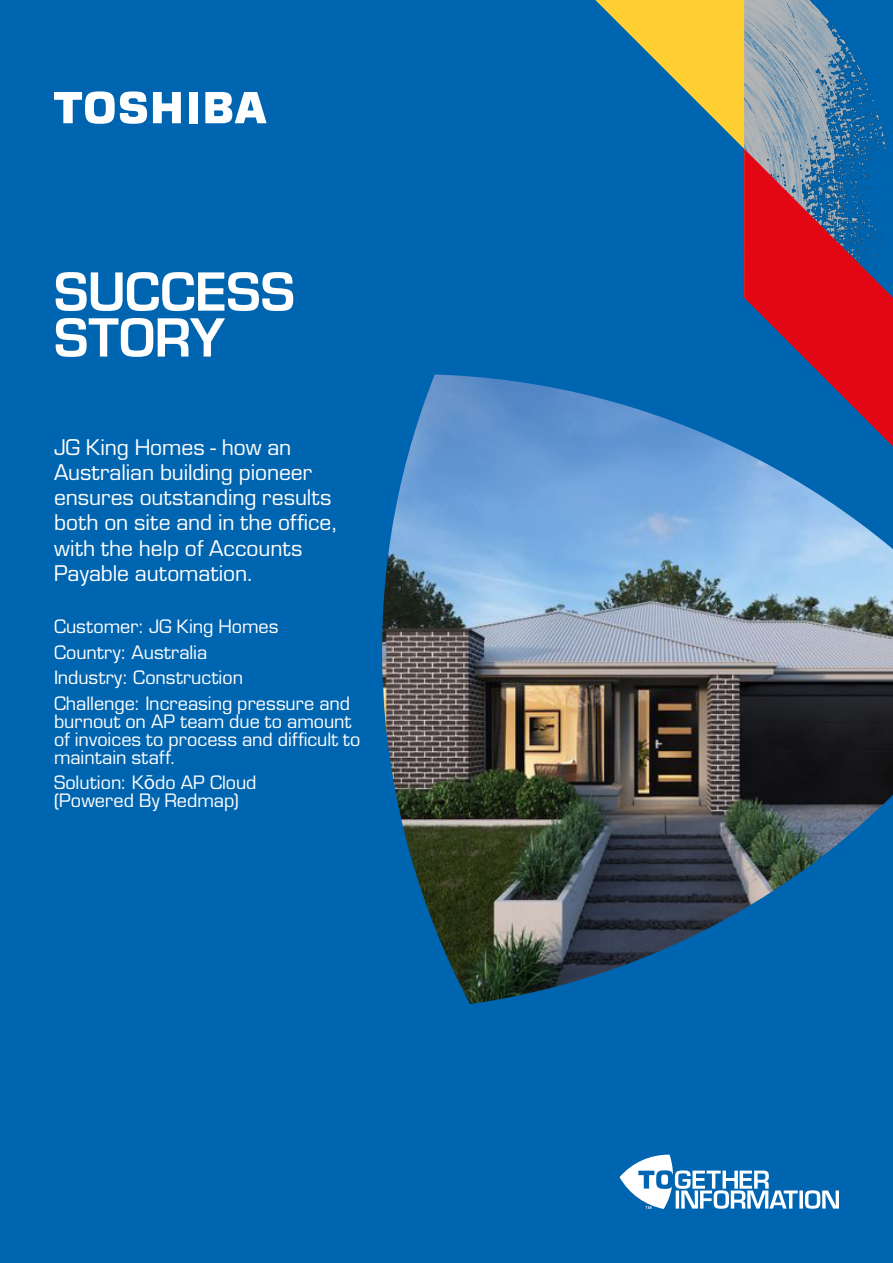
<style>
.page{position:relative;width:893px;height:1263px;background:#0065b0}
.page>*{position:absolute;margin:0;border:0;box-sizing:border-box;transform-origin:0 0}
.t1{font:600 51px/45.9px "Eurostile LT Std";letter-spacing:-.01em;color:#fff}
.t2{font:21px/25.2px "Eurostile LT Std";color:#fff}
.t3{font:18px/25.5px "Eurostile LT Std";color:#fff}
.s1{font-family:"Toshiba Sans";font-size:21px}
</style>
<div class="page">
<img style="left:382px;top:374px;width:511px;height:630px">
<div style="left:189px;top:92px;width:8px;height:31px;background:#fff"></div>
<svg style="left:153px;top:92px;width:28px;height:31px"></svg>
<svg style="left:205px;top:92px;width:62px;height:31px"></svg>
<svg style="left:54px;top:91px;width:93px;height:33px"></svg>
<svg style="left:620px;top:1154px;width:219px;height:55px"></svg>
<svg style="left:595px;top:0;width:298px;height:446px"></svg>
<h1 class="t1" style="left:54px;top:269px;width:242px">SUCCESS<br>STORY</h1>
<p class="t2" style="left:54px;top:435px;width:285px">JG King Homes - how an<br>Australian building pioneer ensures outstanding results both on site and in the office, with the help of Accounts<br>Payable automation.</p>
<p class="t3" style="left:54px;top:614px;width:298px">Customer: JG King Homes<br>Country: Australia<br>Industry: Construction<br>Challenge: Increasing pressure and</p>
<p class="t3" style="left:54px;top:712px;width:308px;line-height:18px">burnout on AP team due to amount of invoices to process and difficult to maintain staff.</p>
<p class="t3" style="left:54px;top:774px;width:204px;line-height:18px">Solution: K<span class="s1">ō</span>do AP Cloud (Powered By Redmap)</p>
</div>
